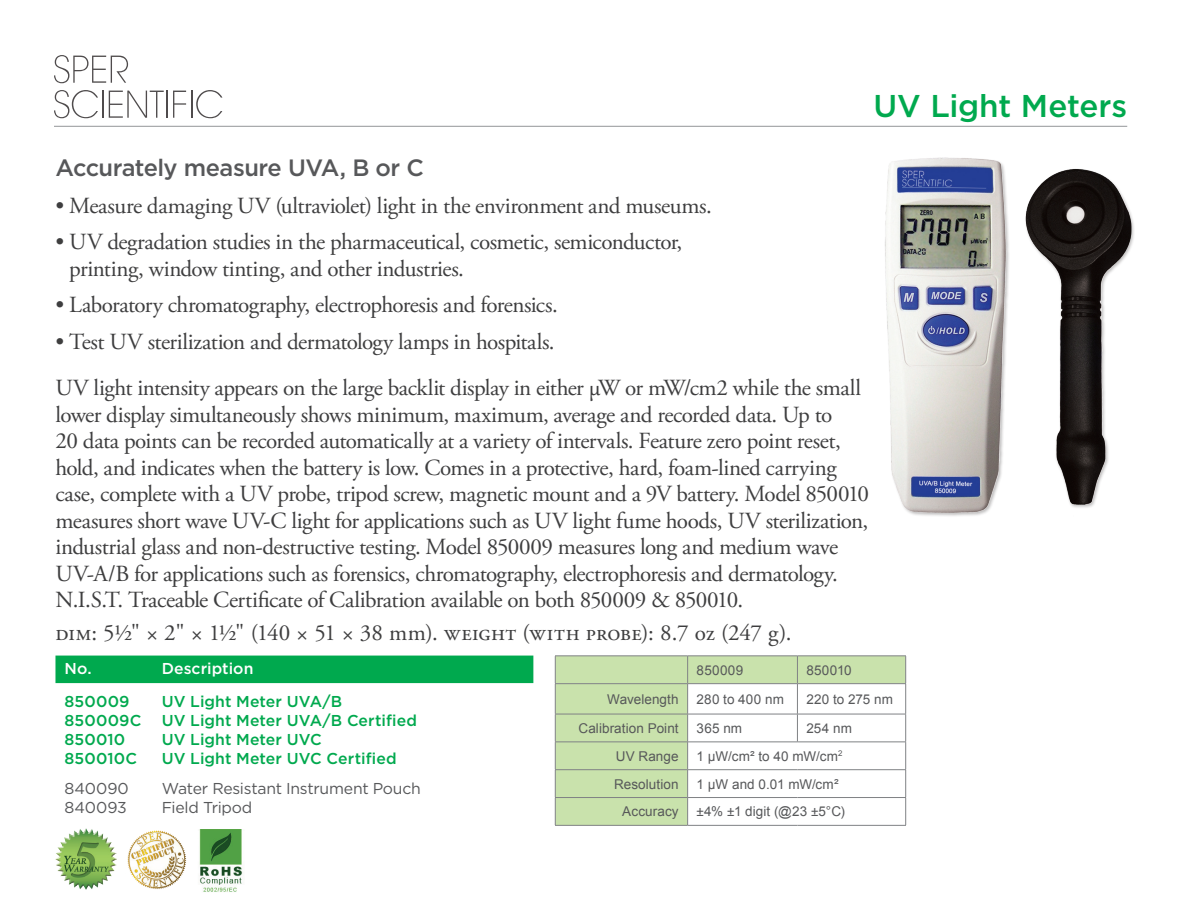
<style>
.page{position:relative;width:1188px;height:918px;background:#fff}
.page>*{position:absolute;margin:0;border:0;box-sizing:border-box;transform-origin:0 0}
.E__Item_Headline_GRE{font:500 31.5px "Gotham";letter-spacing:-.005em;color:#00a94e}
.E__Item_Subhead{font:500 23.7px "Gotham";letter-spacing:-.025em;color:#57585a}
.E__Item_Body_Text{font:23.1px/26.4px "Adobe Garamond Pro";letter-spacing:-.02em;color:#3e3e3f}
.E__Item_Body_Text-2{font:23.1px "Adobe Garamond Pro";letter-spacing:.005em;color:#3e3e3f}
.E__SKU_List_BOLD_GRE{font:500 15.75px "Gotham";letter-spacing:.01em;color:#00a94e}
.E__SKU_List_REGULAR{font:15.75px "Gotham";letter-spacing:-.015em;color:#57585a}
.E__SKU_List_BOLD_WHI{font:500 15.75px "Gotham";letter-spacing:.005em;color:#fff}
.t1{font:13.5px "Arial";letter-spacing:.01em;color:#57585a}
</style>
<div class="page">
<svg style="left:54px;top:55px;width:74px;height:28px"></svg>
<svg style="left:54px;top:90px;width:49px;height:28px"></svg>
<svg style="left:109px;top:91px;width:55px;height:27px"></svg>
<hr style="left:166px;top:91px;width:2px;height:27px;background:#231f20">
<svg style="left:173px;top:90px;width:49px;height:28px"></svg>
<hr style="left:54px;top:126px;width:1073px;height:1px;background:#939598">
<img style="left:885px;top:157px;width:249px;height:359px">
<img style="left:55px;top:828px;width:61px;height:61px">
<img style="left:127px;top:830px;width:60px;height:59px">
<div style="left:55px;top:656px;width:478px;height:27px;background:#00a94e"></div>
<svg style="left:555px;top:656px;width:351px;height:169px"></svg>
<hr style="left:555px;top:825px;width:133px;height:1px;background:#808285">
<hr style="left:688px;top:825px;width:109px;height:1px;background:#808285">
<hr style="left:797px;top:825px;width:109px;height:1px;background:#808285">
<img style="left:199px;top:829px;width:44px;height:63px">
<p class="E__Item_Headline_GRE" style="left:873px;top:85px;width:255px">UV Light Meters</p>
<p class="E__Item_Subhead" style="left:55px;top:152px;width:370px">Accurately measure UVA, B or C</p>
<p class="E__Item_Body_Text" style="left:55px;top:193px;width:658px">• Measure damaging UV (ultraviolet) light in the environment and museums.</p>
<p class="E__Item_Body_Text" style="left:69px;top:230px;width:615px;text-indent:-14px">• UV degradation studies in the pharmaceutical, cosmetic, semiconductor, printing, window tinting, and other industries.</p>
<p class="E__Item_Body_Text" style="left:55px;top:293px;width:504px">• Laboratory chromatography, electrophoresis and forensics.</p>
<p class="E__Item_Body_Text" style="left:55px;top:329px;width:501px">• Test UV sterilization and dermatology lamps in hospitals.</p>
<p class="E__Item_Body_Text" style="left:55px;top:376px;width:815px">UV light intensity appears on the large backlit display in either µW or mW/cm2 while the small lower display simultaneously shows minimum, maximum, average and recorded data. Up to<br>20 data points can be recorded automatically at a variety of intervals. Feature zero point reset, hold, and indicates when the battery is low. Comes in a protective, hard, foam-lined carrying case, complete with a UV probe, tripod screw, magnetic mount and a 9V battery. Model 850010 measures short wave UV-C light for applications such as UV light fume hoods, UV sterilization, industrial glass and non-destructive testing. Model 850009 measures long and medium wave UV-A/B for applications such as forensics, chromatography, electrophoresis and dermatology.<br>N.I.S.T. Traceable Certificate of Calibration available on both 850009 &amp; 850010.</p>
<p class="E__Item_Body_Text-2" style="left:55px;top:619px;width:738px">dim: 5½" × 2" × 1½" (140 × 51 × 38 mm). weight (with probe): 8.7 oz (247 g).</p>
<p class="E__SKU_List_BOLD_WHI" style="left:64px;top:659px;width:29px">No.</p>
<p class="E__SKU_List_BOLD_WHI" style="left:162px;top:659px;width:93px">Description</p>
<p class="E__SKU_List_BOLD_GRE" style="left:64px;top:692px;width:67px">850009</p>
<p class="E__SKU_List_BOLD_GRE" style="left:162px;top:692px;width:182px">UV Light Meter UVA/B</p>
<p class="E__SKU_List_BOLD_GRE" style="left:64px;top:710px;width:78px">850009C</p>
<p class="E__SKU_List_BOLD_GRE" style="left:162px;top:710px;width:257px">UV Light Meter UVA/B Certified</p>
<p class="E__SKU_List_BOLD_GRE" style="left:64px;top:729px;width:62px">850010</p>
<p class="E__SKU_List_BOLD_GRE" style="left:162px;top:729px;width:162px">UV Light Meter UVC</p>
<p class="E__SKU_List_BOLD_GRE" style="left:64px;top:748px;width:74px">850010C</p>
<p class="E__SKU_List_BOLD_GRE" style="left:162px;top:748px;width:236px">UV Light Meter UVC Certified</p>
<p class="E__SKU_List_REGULAR" style="left:64px;top:779px;width:66px">840090</p>
<p class="E__SKU_List_REGULAR" style="left:162px;top:779px;width:261px">Water Resistant Instrument Pouch</p>
<p class="E__SKU_List_REGULAR" style="left:64px;top:798px;width:64px">840093</p>
<p class="E__SKU_List_REGULAR" style="left:162px;top:798px;width:92px">Field Tripod</p>
<p class="t1" style="left:697px;top:661px;width:48px">850009</p>
<p class="t1" style="left:806px;top:661px;width:47px">850010</p>
<p class="t1" style="left:607px;top:690px;width:73px">Wavelength</p>
<p class="t1" style="left:697px;top:690px;width:89px">280 to 400 nm</p>
<p class="t1" style="left:806px;top:690px;width:88px">220 to 275 nm</p>
<p class="t1" style="left:579px;top:719px;width:102px">Calibration Point</p>
<p class="t1" style="left:697px;top:719px;width:47px">365 nm</p>
<p class="t1" style="left:806px;top:719px;width:47px">254 nm</p>
<p class="t1" style="left:616px;top:747px;width:64px">UV Range</p>
<p class="t1" style="left:697px;top:747px;width:147px">1 µW/cm² to 40 mW/cm<sup>2</sup></p>
<p class="t1" style="left:614px;top:775px;width:66px">Resolution</p>
<p class="t1" style="left:697px;top:775px;width:143px">1 µW and 0.01 mW/cm²</p>
<p class="t1" style="left:622px;top:803px;width:58px">Accuracy</p>
<p class="t1" style="left:697px;top:803px;width:150px">±4% ±1 digit (@23 ±5°C)</p>
</div>
